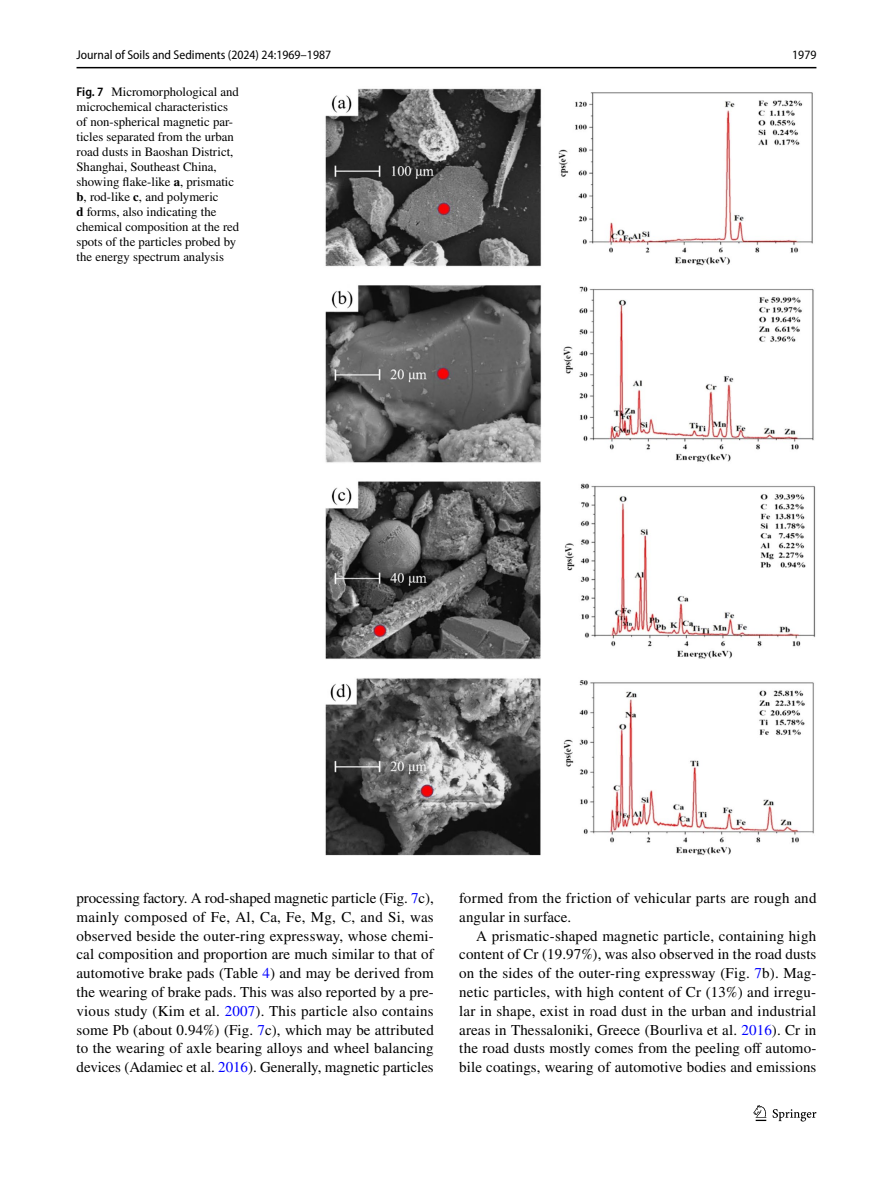
<style>
.page{position:relative;width:893px;height:1187px;background:#fff}
.page>*{position:absolute;margin:0;border:0;box-sizing:border-box;transform-origin:0 0}
.t1{font:15px/18.8px "STIX";letter-spacing:.005em;color:#000;text-align:justify}
.t2{font:12.75px/15px "STIX";color:#000}
.t3{font:semi-condensed 12.75px "Myriad Pro";color:#000}
.s1{font-family:"Myriad Pro";font-weight:600;font-stretch:semi-condensed}
.s2{font-weight:700}
.s3{color:#00f}
</style>
<div class="page">
<hr style="left:77px;top:67px;width:739px;height:1px;background:#000">
<svg style="left:753px;top:1105px;width:13px;height:15px"></svg>
<svg style="left:773px;top:1109px;width:43px;height:12px"></svg>
<img style="left:325px;top:88px;width:491px;height:767px">
<p class="t3" style="left:77px;top:48px;width:256px">Journal of Soils and Sediments (2024) 24:1969–1987</p>
<p class="t3" style="left:792px;top:48px;width:26px">1979</p>
<p class="t2" style="left:77px;top:85px;width:164px"><span class="s1">Fig. 7</span> Micromorphological and microchemical characteristics of non-spherical magnetic par&shy;ticles separated from the urban road dusts in Baoshan District,<br>Shanghai, Southeast China, showing flake-like <span class="s2">a</span>, prismatic <span class="s2">b</span>, rod-like <span class="s2">c</span>, and polymeric<br><span class="s2">d</span> forms, also indicating the chemical composition at the red spots of the particles probed by the energy spectrum analysis</p>
<p class="t1" style="left:77px;top:889px;width:359px">processing factory. A rod-shaped magnetic particle (Fig. <span class="s3">7</span>c), mainly composed of Fe, Al, Ca, Fe, Mg, C, and Si, was observed beside the outer-ring expressway, whose chemi&shy;cal composition and proportion are much similar to that of automotive brake pads (Table <span class="s3">4</span>) and may be derived from the wearing of brake pads. This was also reported by a pre&shy;vious study (Kim et al. <span class="s3">2007</span>). This particle also contains some Pb (about 0.94%) (Fig. <span class="s3">7</span>c), which may be attributed to the wearing of axle bearing alloys and wheel balancing devices (Adamiec et al. <span class="s3">2016</span>). Generally, magnetic particles</p>
<p class="t1" style="left:459px;top:889px;width:359px">formed from the friction of vehicular parts are rough and angular in surface.</p>
<p class="t1" style="left:459px;top:927px;width:359px;text-indent:17px">A prismatic-shaped magnetic particle, containing high content of Cr (19.97%), was also observed in the road dusts on the sides of the outer-ring expressway (Fig. <span class="s3">7</span>b). Mag&shy;netic particles, with high content of Cr (13%) and irregu&shy;lar in shape, exist in road dust in the urban and industrial areas in Thessaloniki, Greece (Bourliva et al. <span class="s3">2016</span>). Cr in the road dusts mostly comes from the peeling off automo&shy;bile coatings, wearing of automotive bodies and emissions</p>
</div>
